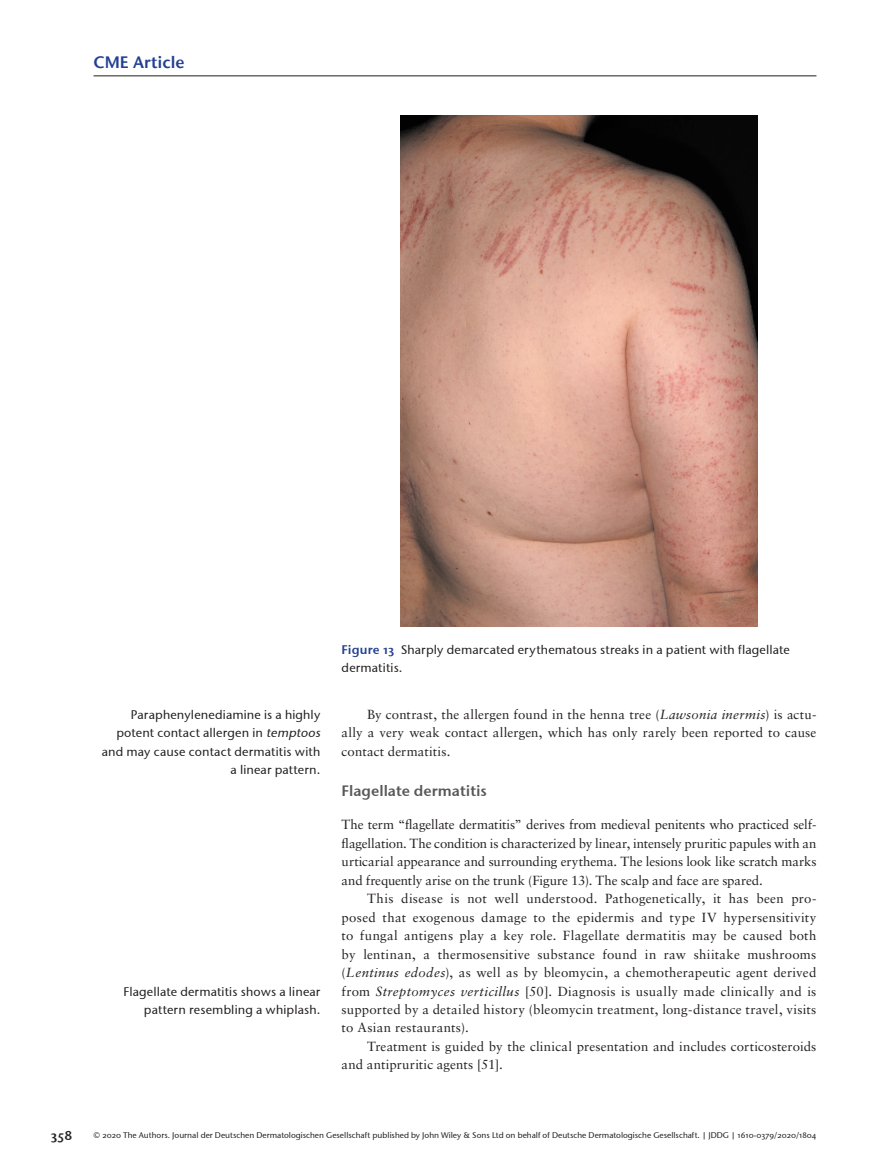
<style>
.page{position:relative;width:893px;height:1174px;background:#fff}
.page>*{position:absolute;margin:0;border:0;box-sizing:border-box;transform-origin:0 0}
.t1{font:16.5px "Stone Sans ITC Semi";color:#224092}
.t2{font:15px "Stone Sans Sem OSITCTT Semi";color:#57585a}
.t3{font:13.2px/18.5px "Sabon";letter-spacing:.01em;color:#231f20;text-align:justify}
.t4{font:13.2px "Stone Sans Sem OSITCTT Semi";color:#231f20}
.t5{font:12.45px/18.5px "Stone Sans OSITCTT Medium";letter-spacing:.015em;color:#231f20;text-align:right}
.t6{font:8.25px "Stone Sans OSITCTT Medium";color:#231f20}
.s1{font-style:italic}
.s2{font-family:"Stone Sans Sem OSITCTT Semi";color:#224092}
</style>
<div class="page">
<hr style="left:94px;top:76px;width:722px;height:1px;background:#231f20">
<img style="left:401px;top:115px;width:356px;height:511px">
<p class="t1" style="left:94px;top:52px;width:92px">CME Article</p>
<p class="t5" style="left:102px;top:705px;width:223px">Paraphenylenediamine is a highly potent contact allergen in <span class="s1">temptoos </span>and may cause contact dermatitis with a linear pattern.</p>
<p class="t5" style="left:123px;top:981px;width:199px">Flagellate dermatitis shows a linear pattern resembling a whiplash.</p>
<p class="t5" style="left:342px;top:640px;width:450px;text-align:left"><span class="s2">Figure 13</span> Sharply demarcated erythematous streaks in a patient with flagellate dermatitis.</p>
<p class="t3" style="left:342px;top:704px;width:476px;text-indent:26px">By contrast, the allergen found in the henna tree (<span class="s1">Lawsonia inermis</span>) is actu&shy;ally a very weak contact allergen, which has only rarely been reported to cause contact dermatitis.</p>
<p class="t2" style="left:342px;top:781px;width:147px">Flagellate dermatitis</p>
<p class="t3" style="left:342px;top:815px;width:476px">The term “flagellate dermatitis” derives from medieval penitents who practiced self&shy;flagellation. The condition is characterized by linear, intensely pruritic papules with an urticarial appearance and surrounding erythema. The lesions look like scratch marks and frequently arise on the trunk (Figure 13). The scalp and face are spared.</p>
<p class="t3" style="left:342px;top:889px;width:476px;text-indent:26px">This disease is not well understood. Pathogenetically, it has been pro&shy;posed that exogenous damage to the epidermis and type IV hypersensitivity to fungal antigens play a key role. Flagellate dermatitis may be caused both by lentinan, a thermosensitive substance found in raw shiitake mushrooms (<span class="s1">Lentinus edodes</span>), as well as by bleomycin, a chemotherapeutic agent derived from <span class="s1">Streptomyces verticillus</span> [50]. Diagnosis is usually made clinically and is supported by a detailed history (bleomycin treatment, long-distance travel, visits to Asian restaurants).</p>
<p class="t3" style="left:342px;top:1037px;width:476px;text-indent:26px">Treatment is guided by the clinical presentation and includes corticosteroids and antipruritic agents [51].</p>
<p class="t4" style="left:51px;top:1126px;width:23px">358</p>
<p class="t6" style="left:94px;top:1130px;width:724px">© 2020 The Authors. Journal der Deutschen Dermatologischen Gesellschaft published by John Wiley &amp; Sons Ltd on behalf of Deutsche Dermatologische Gesellschaft. | JDDG | 1610-0379/2020/1804</p>
</div>
